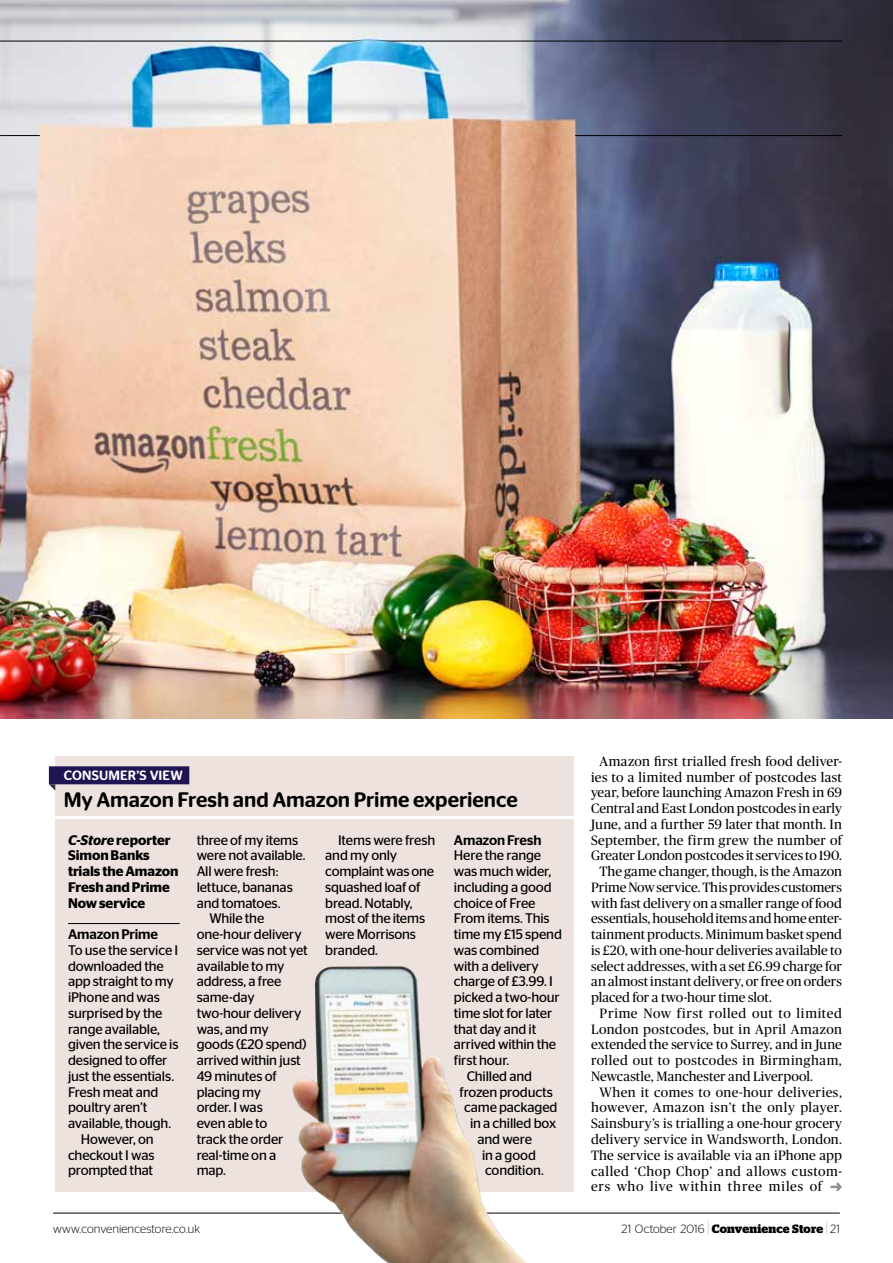
<style>
.page{position:relative;width:893px;height:1263px;background:#fff}
.page>*{position:absolute;margin:0;border:0;box-sizing:border-box;transform-origin:0 0}
.t1{font:500 21px "Stag Sans Round";letter-spacing:-.005em;color:#000}
.t2{font:13.8px/15.8px "Stag Sans";letter-spacing:-.015em;color:#000}
.t3{font:600 13.8px/15.8px "Stag Sans";letter-spacing:-.005em;color:#000}
.t4{font:500 13.8px "Stag Sans";letter-spacing:-.01em;color:#000}
.t5{font:13.5px "Publico";letter-spacing:.015em;color:#000}
.t6{font:13.5px "Publico";letter-spacing:-.01em;color:#000}
.t7{font:13.5px "Publico";letter-spacing:-.005em;color:#000}
.t8{font:13.5px "Publico";letter-spacing:.045em;color:#000}
.t9{font:13.5px "Publico";letter-spacing:.04em;color:#000}
.t10{font:13.5px "Publico";letter-spacing:.035em;color:#000}
.t11{font:13.5px "Publico";letter-spacing:.06em;color:#000}
.t12{font:500 13.5px "Stag Sans Round";letter-spacing:.01em;color:#fff}
.t13{font:700 12px "Stag";letter-spacing:.015em;color:#000}
.t14{font:300 12px "Stag Sans Round";letter-spacing:.005em;color:#000}
.s1{font-style:italic}
.s2{font-family:"Stag Sans Round";font-weight:300}
.s3{font-family:"Stag Sans Round";font-weight:300;font-size:18px}
</style>
<div class="page">
<img style="left:0;top:0;width:893px;height:718px">
<hr style="left:0;top:135px;width:842px;height:1px;background:#000">
<hr style="left:0;top:41px;width:842px;height:1px;background:#000">
<svg style="left:830px;top:1182px;width:12px;height:9px"></svg>
<div style="left:55px;top:756px;width:519px;height:435px;background:#ede2de"></div>
<div style="left:49px;top:766px;width:140px;height:18px;background:#211452"></div>
<hr style="left:55px;top:816px;width:528px;height:3px;background:#fff">
<svg style="left:49px;top:784px;width:6px;height:7px"></svg>
<hr style="left:68px;top:923px;width:112px;height:1px;background:#000">
<img style="left:37px;top:40px;width:539px;height:174px">
<hr style="left:53px;top:1213px;width:787px;height:1px;background:#000">
<img style="left:292px;top:966px;width:235px;height:297px">
<p class="t12" style="left:64px;top:767px;width:120px">CONSUMER’S VIEW</p>
<h1 class="t1" style="left:64px;top:787px;width:456px">My Amazon Fresh and Amazon Prime experience</h1>
<p class="t3" style="left:68px;top:832px;width:112px"><span class="s1">C-Store</span> reporter<br>Simon Banks trials the Amazon<br>Fresh and Prime<br>Now service</p>
<p class="t4" style="left:68px;top:926px;width:92px">Amazon Prime</p>
<p class="t2" style="left:68px;top:942px;width:112px">To use the service I</p>
<p class="t2" style="left:68px;top:958px;width:97px">downloaded the</p>
<p class="t2" style="left:68px;top:973px;width:107px">app straight to my</p>
<p class="t2" style="left:68px;top:989px;width:93px">iPhone and was</p>
<p class="t2" style="left:68px;top:1005px;width:96px">surprised by the</p>
<p class="t2" style="left:68px;top:1021px;width:93px">range available,</p>
<p class="t2" style="left:68px;top:1036px;width:112px">given the service is</p>
<p class="t2" style="left:68px;top:1052px;width:101px">designed to offer</p>
<p class="t2" style="left:68px;top:1068px;width:108px">just the essentials.</p>
<p class="t2" style="left:68px;top:1084px;width:92px">Fresh meat and</p>
<p class="t2" style="left:68px;top:1099px;width:81px">poultry aren’t</p>
<p class="t2" style="left:68px;top:1115px;width:105px">available, though.</p>
<p class="t2" style="left:81px;top:1131px;width:74px">However, on</p>
<p class="t2" style="left:68px;top:1147px;width:88px">checkout I was</p>
<p class="t2" style="left:68px;top:1162px;width:87px">prompted that</p>
<p class="t2" style="left:325px;top:832px;width:111px;text-indent:13px">Items were fresh and my only complaint was one squashed loaf of bread. Notably, most of the items were Morrisons branded.</p>
<p class="t4" style="left:454px;top:832px;width:89px">Amazon Fresh</p>
<p class="t2" style="left:197px;top:832px;width:103px">three of my items</p>
<p class="t2" style="left:197px;top:847px;width:110px">were not available.</p>
<p class="t2" style="left:197px;top:863px;width:83px">All were fresh:</p>
<p class="t2" style="left:197px;top:879px;width:98px">lettuce, bananas</p>
<p class="t2" style="left:197px;top:895px;width:85px">and tomatoes.</p>
<p class="t2" style="left:209px;top:910px;width:56px">While the</p>
<p class="t2" style="left:197px;top:926px;width:106px">one-hour delivery</p>
<p class="t2" style="left:197px;top:942px;width:113px">service was not yet</p>
<p class="t2" style="left:197px;top:958px;width:89px">available to my</p>
<p class="t2" style="left:197px;top:973px;width:86px">address, a free</p>
<p class="t2" style="left:197px;top:989px;width:60px">same-day</p>
<p class="t2" style="left:197px;top:1005px;width:106px">two-hour delivery</p>
<p class="t2" style="left:197px;top:1021px;width:74px">was, and my</p>
<p class="t2" style="left:197px;top:1036px;width:111px">goods (£20 spend)</p>
<p class="t2" style="left:197px;top:1052px;width:106px">arrived within just</p>
<p class="t2" style="left:197px;top:1068px;width:82px">49 minutes of</p>
<p class="t2" style="left:197px;top:1084px;width:66px">placing my</p>
<p class="t2" style="left:197px;top:1099px;width:68px">order. I was</p>
<p class="t2" style="left:197px;top:1115px;width:72px">even able to</p>
<p class="t2" style="left:197px;top:1131px;width:88px">track the order</p>
<p class="t2" style="left:197px;top:1147px;width:81px">real-time on a</p>
<p class="t2" style="left:197px;top:1162px;width:31px">map.</p>
<p class="t2" style="left:454px;top:847px;width:89px">Here the range</p>
<p class="t2" style="left:454px;top:863px;width:99px">was much wider,</p>
<p class="t2" style="left:454px;top:879px;width:99px">including a good</p>
<p class="t2" style="left:454px;top:895px;width:83px">choice of Free</p>
<p class="t2" style="left:454px;top:910px;width:97px">From items. This</p>
<p class="t2" style="left:454px;top:926px;width:110px">time my £15 spend</p>
<p class="t2" style="left:454px;top:942px;width:87px">was combined</p>
<p class="t2" style="left:454px;top:958px;width:86px">with a delivery</p>
<p class="t2" style="left:454px;top:973px;width:101px">charge of £3.99. I</p>
<p class="t2" style="left:454px;top:989px;width:107px">picked a two-hour</p>
<p class="t2" style="left:454px;top:1005px;width:100px">time slot for later</p>
<p class="t2" style="left:454px;top:1021px;width:84px">that day and it</p>
<p class="t2" style="left:454px;top:1036px;width:104px">arrived within the</p>
<p class="t2" style="left:454px;top:1052px;width:57px">first hour.</p>
<p class="t2" style="left:467px;top:1068px;width:67px">Chilled and</p>
<p class="t2" style="left:460px;top:1084px;width:95px">frozen products</p>
<p class="t2" style="left:464px;top:1099px;width:95px">came packaged</p>
<p class="t2" style="left:470px;top:1115px;width:88px">in a chilled box</p>
<p class="t2" style="left:478px;top:1131px;width:56px">and were</p>
<p class="t2" style="left:482px;top:1147px;width:55px">in a good</p>
<p class="t2" style="left:485px;top:1162px;width:60px">condition.</p>
<p class="t5" style="left:600px;top:754px;width:244px">Amazon first trialled fresh food deliver-</p>
<p class="t5" style="left:591px;top:769px;width:252px">ies to a limited number of postcodes last</p>
<p class="t5" style="left:591px;top:785px;width:252px">year, before launching Amazon Fresh in 69</p>
<p class="t5" style="left:591px;top:801px;width:252px">Central and East London postcodes in early</p>
<p class="t5" style="left:591px;top:817px;width:252px">June, and a further 59 later that month. In</p>
<p class="t5" style="left:591px;top:832px;width:252px">September, the firm grew the number of</p>
<p class="t7" style="left:591px;top:848px;width:252px">Greater London postcodes it services to 190.</p>
<p class="t5" style="left:600px;top:864px;width:244px">The game changer, though, is the Amazon</p>
<p class="t6" style="left:591px;top:880px;width:252px">Prime Now service. This provides customers</p>
<p class="t5" style="left:591px;top:895px;width:252px">with fast delivery on a smaller range of food</p>
<p class="t6" style="left:591px;top:911px;width:252px">essentials, household items and home enter-</p>
<p class="t5" style="left:591px;top:927px;width:252px">tainment products. Minimum basket spend</p>
<p class="t5" style="left:591px;top:943px;width:252px">is £20, with one-hour deliveries available to</p>
<p class="t5" style="left:591px;top:958px;width:252px">select addresses, with a set £6.99 charge for</p>
<p class="t5" style="left:591px;top:974px;width:252px">an almost instant delivery, or free on orders</p>
<p class="t7" style="left:591px;top:990px;width:182px">placed for a two-hour time slot.</p>
<p class="t8" style="left:600px;top:1006px;width:244px">Prime Now first rolled out to limited</p>
<p class="t5" style="left:591px;top:1021px;width:252px">London postcodes, but in April Amazon</p>
<p class="t5" style="left:591px;top:1037px;width:252px">extended the service to Surrey, and in June</p>
<p class="t9" style="left:591px;top:1053px;width:252px">rolled out to postcodes in Birmingham,</p>
<p class="t5" style="left:591px;top:1069px;width:223px">Newcastle, Manchester and Liverpool.</p>
<p class="t5" style="left:600px;top:1084px;width:244px">When it comes to one-hour deliveries,</p>
<p class="t10" style="left:591px;top:1100px;width:252px">however, Amazon isn’t the only player.</p>
<p class="t5" style="left:591px;top:1116px;width:252px">Sainsbury’s is trialling a one-hour grocery</p>
<p class="t5" style="left:591px;top:1132px;width:252px">delivery service in Wandsworth, London.</p>
<p class="t5" style="left:591px;top:1147px;width:252px">The service is available via an iPhone app</p>
<p class="t8" style="left:591px;top:1163px;width:252px">called ‘Chop Chop’ and allows custom-</p>
<p class="t11" style="left:591px;top:1179px;width:232px">ers who live within three miles of</p>
<p class="t14" style="left:53px;top:1222px;width:149px">www.conveniencestore.co.uk</p>
<p class="t13" style="left:621px;top:1221px;width:220px"><span class="s2">21 October 2016</span> <span class="s3">|</span> Convenience Store <span class="s3">|</span> <span class="s2">21</span></p>
</div>
